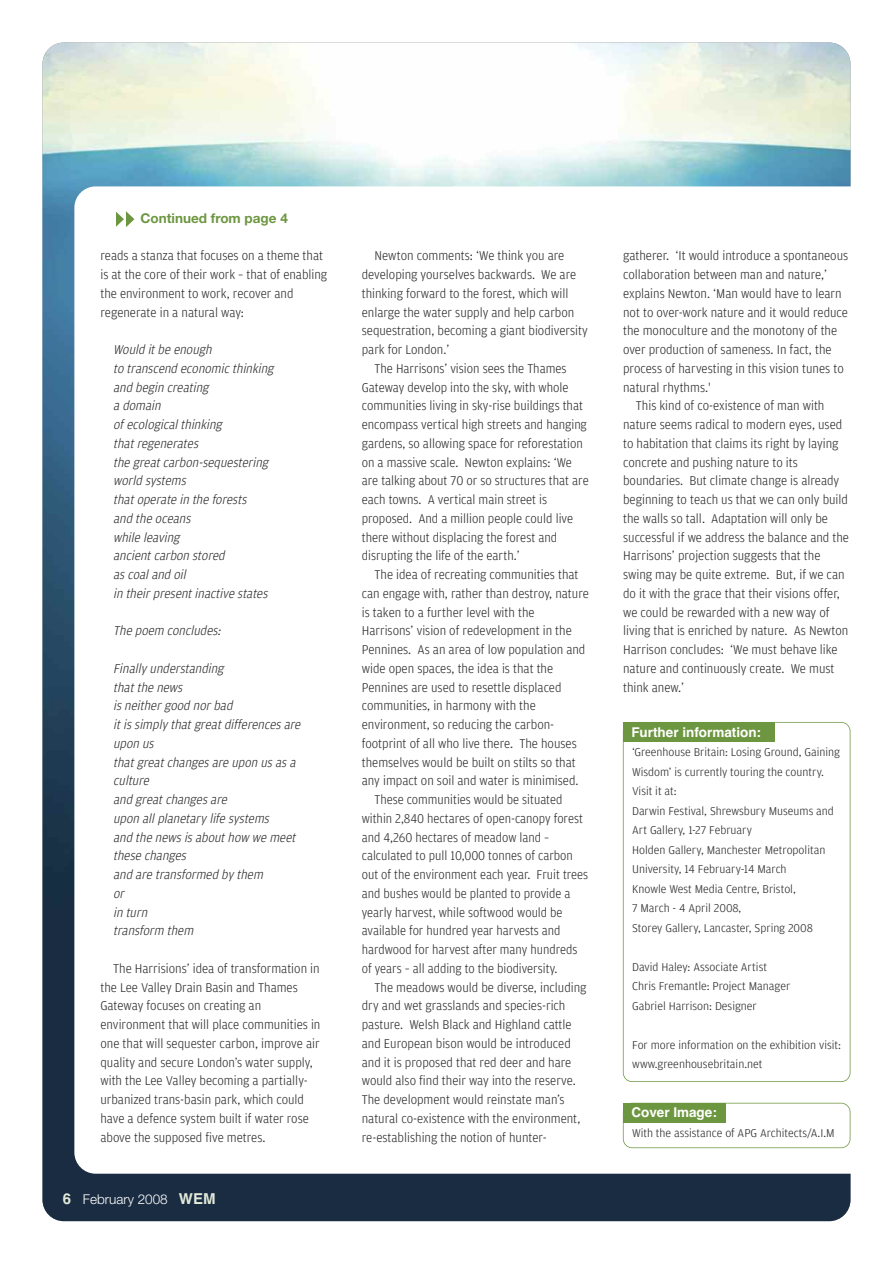
<style>
.page{position:relative;width:893px;height:1263px;background:#fff}
.page>*{position:absolute;margin:0;border:0;box-sizing:border-box;transform-origin:0 0}
.t1{font:300 13.5px/18.8px "Amplitude";color:#272627;scale:.96 1}
.t2{font:italic 300 13.5px/18.8px "Amplitude";color:#272627;scale:.96 1}
.t3{font:300 13.5px "Amplitude";color:#272627;scale:.95 1}
.t4{font:300 13.5px "Amplitude";color:#272627;scale:.94 1}
.t5{font:700 13.5px "Helvetica";color:#fff}
.t6{font:700 13.5px "Helvetica Neue";color:#6d9640}
.t7{font:300 13.5px "Helvetica Neue";color:#fff}
.t8{font:300 12px/19.5px "Amplitude";color:#272627}
.s1{font-family:"Helvetica";font-weight:700;font-size:15px;color:#e2ead9}
</style>
<div class="page">
<img style="left:43px;top:43px;width:807px;height:1178px;border-radius:21px">
<div style="left:74px;top:186px;width:819px;height:988px;background:#fff;border-radius:21px"></div>
<div style="left:623px;top:722px;width:227px;height:360px;border:2px solid #6d9640;border-radius:9px"></div>
<div style="left:623px;top:722px;width:151px;height:20px;background:#6d9640"></div>
<div style="left:623px;top:1103px;width:227px;height:45px;border:2px solid #6d9640;border-radius:9px"></div>
<div style="left:623px;top:1103px;width:103px;height:20px;background:#6d9640"></div>
<svg style="left:116px;top:211px;width:18px;height:16px"></svg>
<p class="t6" style="left:141px;top:210px;width:149px">Continued from page 4</p>
<p class="t1" style="left:100px;top:246px;width:238px">reads a stanza that focuses on a theme that is at the core of their work – that of enabling the environment to work, recover and regenerate in a natural way:</p>
<p class="t2" style="left:113px;top:340px;width:168px">Would it be enough<br>to transcend economic thinking and begin creating<br>a domain<br>of ecological thinking<br>that regenerates<br>the great carbon-sequestering world systems<br>that operate in the forests<br>and the oceans<br>while leaving<br>ancient carbon stored<br>as coal and oil<br>in their present inactive states</p>
<p class="t2" style="left:113px;top:621px;width:116px">The poem concludes:</p>
<p class="t2" style="left:113px;top:659px;width:199px">Finally understanding<br>that the news<br>is neither good nor bad<br>it is simply that great differences are upon us<br>that great changes are upon us as a culture<br>and great changes are<br>upon all planetary life systems<br>and the news is about how we meet these changes<br>and are transformed by them<br>or<br>in turn<br>transform them</p>
<p class="t1" style="left:100px;top:959px;width:231px;text-indent:13px">The Harrisions’ idea of transformation in the Lee Valley Drain Basin and Thames Gateway focuses on creating an environment that will place communities in one that will sequester carbon, improve air quality and secure London’s water supply, with the Lee Valley becoming a partially&shy;urbanized trans-basin park, which could have a defence system built if water rose above the supposed five metres.</p>
<p class="t7" style="left:63px;top:1191px;width:154px"><span class="s1">6</span> February 2008 <span class="s1">WEM</span></p>
<p class="t1" style="left:374px;top:246px;width:199px">Newton comments: ‘We think you are</p>
<p class="t1" style="left:362px;top:265px;width:225px">developing yourselves backwards. We are</p>
<p class="t1" style="left:362px;top:284px;width:217px">thinking forward to the forest, which will</p>
<p class="t1" style="left:362px;top:302px;width:223px">enlarge the water supply and help carbon</p>
<p class="t1" style="left:362px;top:321px;width:237px">sequestration, becoming a giant biodiversity</p>
<p class="t1" style="left:362px;top:340px;width:93px">park for London.’</p>
<p class="t3" style="left:375px;top:360px;width:204px">The Harrisons’ vision sees the Thames</p>
<p class="t3" style="left:362px;top:379px;width:219px">Gateway develop into the sky, with whole</p>
<p class="t3" style="left:362px;top:398px;width:234px">communities living in sky-rise buildings that</p>
<p class="t3" style="left:362px;top:416px;width:238px">encompass vertical high streets and hanging</p>
<p class="t3" style="left:362px;top:435px;width:234px">gardens, so allowing space for reforestation</p>
<p class="t3" style="left:362px;top:454px;width:223px">on a massive scale. Newton explains: ‘We</p>
<p class="t3" style="left:362px;top:473px;width:240px">are talking about 70 or so structures that are</p>
<p class="t3" style="left:362px;top:491px;width:197px">each towns. A vertical main street is</p>
<p class="t3" style="left:362px;top:510px;width:224px">proposed. And a million people could live</p>
<p class="t3" style="left:362px;top:529px;width:207px">there without displacing the forest and</p>
<p class="t3" style="left:362px;top:548px;width:168px">disrupting the life of the earth.’</p>
<p class="t1" style="left:375px;top:565px;width:214px">The idea of recreating communities that</p>
<p class="t1" style="left:362px;top:584px;width:238px">can engage with, rather than destroy, nature</p>
<p class="t1" style="left:362px;top:602px;width:182px">is taken to a further level with the</p>
<p class="t1" style="left:362px;top:621px;width:220px">Harrisons’ vision of redevelopment in the</p>
<p class="t1" style="left:362px;top:640px;width:234px">Pennines. As an area of low population and</p>
<p class="t1" style="left:362px;top:659px;width:201px">wide open spaces, the idea is that the</p>
<p class="t1" style="left:362px;top:677px;width:210px">Pennines are used to resettle displaced</p>
<p class="t1" style="left:362px;top:696px;width:183px">communities, in harmony with the</p>
<p class="t1" style="left:362px;top:715px;width:202px">environment, so reducing the carbon-</p>
<p class="t1" style="left:362px;top:734px;width:226px">footprint of all who live there. The houses</p>
<p class="t1" style="left:362px;top:752px;width:224px">themselves would be built on stilts so that</p>
<p class="t1" style="left:362px;top:771px;width:227px">any impact on soil and water is minimised.</p>
<p class="t4" style="left:375px;top:791px;width:201px">These communities would be situated</p>
<p class="t4" style="left:362px;top:810px;width:237px">within 2,840 hectares of open-canopy forest</p>
<p class="t4" style="left:362px;top:829px;width:201px">and 4,260 hectares of meadow land –</p>
<p class="t4" style="left:362px;top:848px;width:226px">calculated to pull 10,000 tonnes of carbon</p>
<p class="t4" style="left:362px;top:866px;width:242px">out of the environment each year. Fruit trees</p>
<p class="t4" style="left:362px;top:885px;width:223px">and bushes would be planted to provide a</p>
<p class="t4" style="left:362px;top:904px;width:215px">yearly harvest, while softwood would be</p>
<p class="t4" style="left:362px;top:923px;width:213px">available for hundred year harvests and</p>
<p class="t4" style="left:362px;top:941px;width:231px">hardwood for harvest after many hundreds</p>
<p class="t4" style="left:362px;top:960px;width:210px">of years – all adding to the biodiversity.</p>
<p class="t1" style="left:375px;top:977px;width:222px">The meadows would be diverse, including</p>
<p class="t1" style="left:362px;top:996px;width:214px">dry and wet grasslands and species-rich</p>
<p class="t1" style="left:362px;top:1015px;width:220px">pasture. Welsh Black and Highland cattle</p>
<p class="t1" style="left:362px;top:1034px;width:219px">and European bison would be introduced</p>
<p class="t1" style="left:362px;top:1052px;width:220px">and it is proposed that red deer and hare</p>
<p class="t1" style="left:362px;top:1071px;width:225px">would also find their way into the reserve.</p>
<p class="t1" style="left:362px;top:1090px;width:213px">The development would reinstate man’s</p>
<p class="t1" style="left:362px;top:1109px;width:229px">natural co-existence with the environment,</p>
<p class="t1" style="left:362px;top:1127px;width:194px">re-establishing the notion of hunter-</p>
<p class="t1" style="left:623px;top:246px;width:236px">gatherer. ‘It would introduce a spontaneous</p>
<p class="t1" style="left:623px;top:265px;width:214px">collaboration between man and nature,’</p>
<p class="t1" style="left:623px;top:284px;width:229px">explains Newton. ‘Man would have to learn</p>
<p class="t1" style="left:623px;top:302px;width:236px">not to over-work nature and it would reduce</p>
<p class="t1" style="left:623px;top:321px;width:225px">the monoculture and the monotony of the</p>
<p class="t1" style="left:623px;top:340px;width:219px">over production of sameness. In fact, the</p>
<p class="t1" style="left:623px;top:359px;width:231px">process of harvesting in this vision tunes to</p>
<p class="t1" style="left:623px;top:377px;width:93px">natural rhythms.'</p>
<p class="t1" style="left:636px;top:396px;width:198px">This kind of co-existence of man with</p>
<p class="t1" style="left:623px;top:415px;width:230px">nature seems radical to modern eyes, used</p>
<p class="t1" style="left:623px;top:434px;width:226px">to habitation that claims its right by laying</p>
<p class="t1" style="left:623px;top:452px;width:184px">concrete and pushing nature to its</p>
<p class="t1" style="left:623px;top:471px;width:227px">boundaries. But climate change is already</p>
<p class="t1" style="left:623px;top:490px;width:236px">beginning to teach us that we can only build</p>
<p class="t1" style="left:623px;top:509px;width:215px">the walls so tall. Adaptation will only be</p>
<p class="t1" style="left:623px;top:527px;width:237px">successful if we address the balance and the</p>
<p class="t1" style="left:623px;top:546px;width:207px">Harrisons’ projection suggests that the</p>
<p class="t1" style="left:623px;top:565px;width:232px">swing may be quite extreme. But, if we can</p>
<p class="t1" style="left:623px;top:584px;width:227px">do it with the grace that their visions offer,</p>
<p class="t1" style="left:623px;top:602px;width:217px">we could be rewarded with a new way of</p>
<p class="t1" style="left:623px;top:621px;width:236px">living that is enriched by nature. As Newton</p>
<p class="t1" style="left:623px;top:640px;width:225px">Harrison concludes: ‘We must behave like</p>
<p class="t1" style="left:623px;top:659px;width:222px">nature and continuously create. We must</p>
<p class="t1" style="left:623px;top:677px;width:65px">think anew.’</p>
<p class="t5" style="left:631px;top:724px;width:131px">Further information:</p>
<p class="t8" style="left:632px;top:742px;width:209px">‘Greenhouse Britain: Losing Ground, Gaining Wisdom’ is currently touring the country.<br>Visit it at:<br>Darwin Festival, Shrewsbury Museums and Art Gallery, 1-27 February<br>Holden Gallery, Manchester Metropolitan University, 14 February-14 March<br>Knowle West Media Centre, Bristol,<br>7 March - 4 April 2008,<br>Storey Gallery, Lancaster, Spring 2008</p>
<p class="t8" style="left:632px;top:957px;width:160px">David Haley: Associate Artist<br>Chris Fremantle: Project Manager<br>Gabriel Harrison: Designer</p>
<p class="t8" style="left:632px;top:1035px;width:210px">For more information on the exhibition visit: www.greenhousebritain.net</p>
<p class="t5" style="left:631px;top:1105px;width:87px">Cover Image:</p>
<p class="t8" style="left:632px;top:1123px;width:204px">With the assistance of APG Architects/A.I.M</p>
</div>
